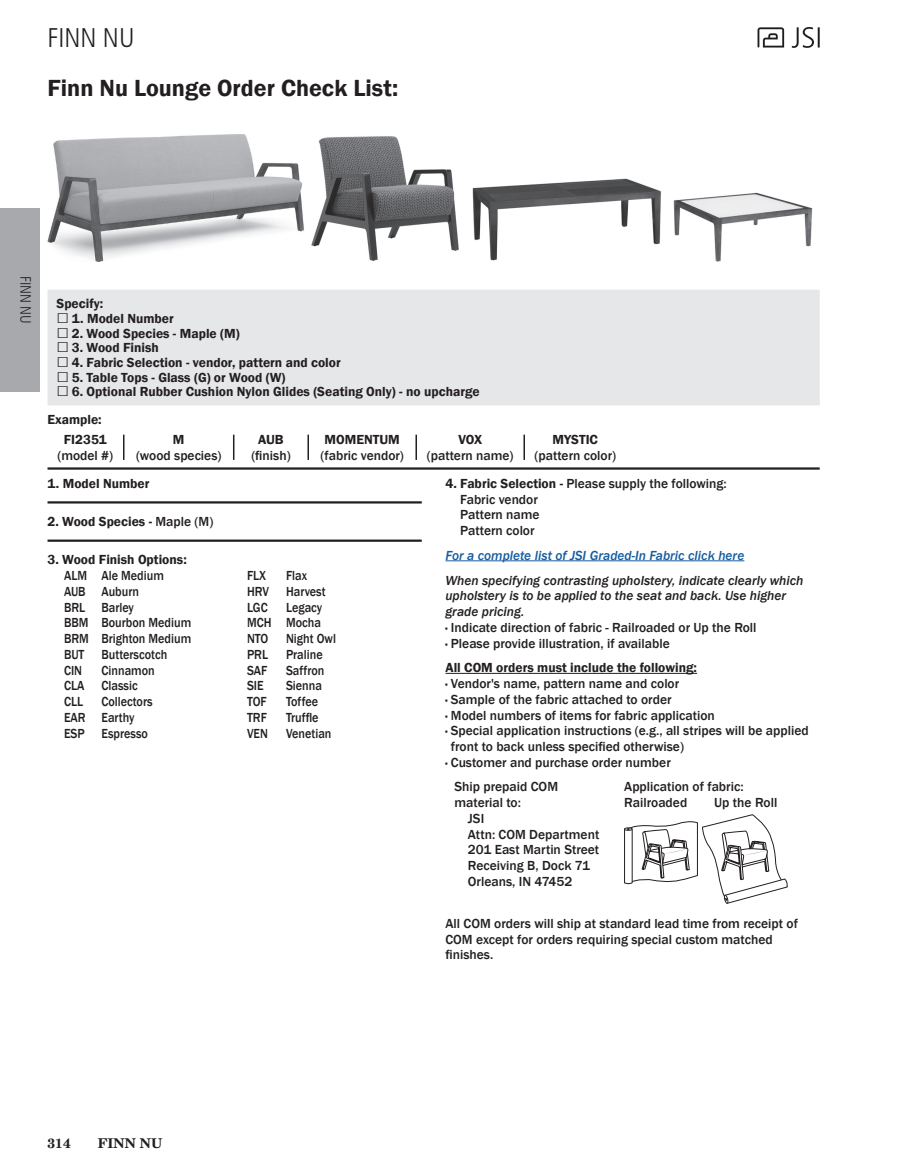
<style>
.page{position:relative;width:918px;height:1175px;background:#fff}
.page>*{position:absolute;margin:0;border:0;box-sizing:border-box;transform-origin:0 0}
.t1{font:300 condensed 27px "Frutiger";color:#231f20}
.Order_Check_List_Hea{font:600 24px "Franklin Gothic";color:#231f20}
.t2{font:300 condensed 15px "Frutiger";color:#231f20}
.Order_Checklist_Text{font:500 13.5px/15.8px "Franklin Gothic";color:#231f20}
.Order_Checklist_Text-2{font:500 13.5px "Franklin Gothic";color:#231f20;scale:.9 1}
.Order_Checklist_Text-3{font:italic 500 13.5px/15.8px "Franklin Gothic";color:#231f20}
.Order_Check_List_Hea-2{font:600 13.5px "Franklin Gothic";color:#231f20}
.Order_Check_List_Hea-3{font:500 13.5px/15.8px "Franklin Gothic";color:#231f20;text-align:center}
.Order_Checklist_Text-4{font:600 13.5px "Franklin Gothic";color:#231f20}
.Order_Checklist_Text-5{font:italic 500 13.5px "Franklin Gothic";color:#175d9e}
.t3{font:700 13.5px "New Century Schlbk";color:#231f20}
.s1{font-weight:500;font-size:21px}
.s2{font-weight:600}
.s3{font-weight:500}
.s4{font-weight:600;font-style:normal}
.s5{font-style:normal}
</style>
<div class="page">
<div style="left:0;top:208px;width:40px;height:184px;background:#a8a9ad"></div>
<svg style="left:792px;top:27px;width:28px;height:21px"></svg>
<svg style="left:758px;top:27px;width:26px;height:21px"></svg>
<hr style="left:48px;top:467px;width:772px;height:2px;background:#231f20">
<div style="left:48px;top:290px;width:772px;height:115px;background:#e6e7e9"></div>
<svg style="left:123px;top:435px;width:1px;height:25px"></svg>
<svg style="left:233px;top:435px;width:1px;height:25px"></svg>
<svg style="left:308px;top:435px;width:1px;height:25px"></svg>
<svg style="left:416px;top:435px;width:1px;height:25px"></svg>
<svg style="left:524px;top:435px;width:1px;height:25px"></svg>
<img style="left:48px;top:134px;width:256px;height:127px">
<img style="left:311px;top:136px;width:148px;height:125px">
<img style="left:674px;top:192px;width:139px;height:69px">
<img style="left:472px;top:178px;width:189px;height:82px">
<hr style="left:48px;top:501px;width:374px;height:2px;background:#231f20">
<hr style="left:48px;top:539px;width:374px;height:3px;background:#231f20">
<hr style="left:445px;top:560px;width:299px;height:1px;background:#175d9e">
<hr style="left:445px;top:673px;width:252px;height:1px;background:#231f20">
<svg style="left:624px;top:814px;width:164px;height:89px"></svg>
<h1 class="t1" style="left:48px;top:23px;width:88px">FINN NU</h1>
<p class="Order_Check_List_Hea" style="left:48px;top:73px;width:352px">Finn Nu Lounge Order Check List:</p>
<p class="t2" style="left:34px;top:276px;width:50px;rotate:90deg">FINN NU</p>
<p class="Order_Check_List_Hea-2" style="left:57px;top:295px;width:48px">Specify:</p>
<p class="Order_Check_List_Hea-2" style="left:57px;top:310px;width:119px"><span class="s1">□</span> 1. Model Number</p>
<p class="Order_Check_List_Hea-2" style="left:57px;top:325px;width:185px"><span class="s1">□</span> 2. Wood Species - Maple (M)</p>
<p class="Order_Check_List_Hea-2" style="left:57px;top:339px;width:104px"><span class="s1">□</span> 3. Wood Finish</p>
<p class="Order_Check_List_Hea-2" style="left:57px;top:354px;width:286px"><span class="s1">□</span> 4. Fabric Selection - vendor, pattern and color</p>
<p class="Order_Check_List_Hea-2" style="left:57px;top:369px;width:231px"><span class="s1">□</span> 5. Table Tops - Glass (G) or Wood (W)</p>
<p class="Order_Check_List_Hea-2" style="left:57px;top:383px;width:425px"><span class="s1">□</span> 6. Optional Rubber Cushion Nylon Glides (Seating Only) - no upcharge</p>
<p class="Order_Check_List_Hea-2" style="left:48px;top:411px;width:56px">Example:</p>
<p class="Order_Check_List_Hea-3" style="left:57px;top:432px;width:57px"><span class="s2">FI2351 </span>(model #)</p>
<p class="Order_Check_List_Hea-3" style="left:136px;top:432px;width:87px"><span class="s2">M<br></span>(wood species)</p>
<p class="Order_Check_List_Hea-3" style="left:251px;top:432px;width:41px"><span class="s2">AUB </span>(finish)</p>
<p class="Order_Check_List_Hea-3" style="left:321px;top:432px;width:85px"><span class="s2">MOMENTUM </span>(fabric vendor)</p>
<p class="Order_Check_List_Hea-3" style="left:427px;top:432px;width:88px"><span class="s2">VOX<br></span>(pattern name)</p>
<p class="Order_Check_List_Hea-3" style="left:535px;top:432px;width:83px"><span class="s2">MYSTIC </span>(pattern color)</p>
<p class="Order_Checklist_Text-4" style="left:48px;top:475px;width:103px">1. Model Number</p>
<p class="Order_Checklist_Text-4" style="left:48px;top:513px;width:167px">2. Wood Species - <span class="s3">Maple (M)</span></p>
<p class="Order_Checklist_Text-4" style="left:48px;top:551px;width:141px">3. Wood Finish Options:</p>
<p class="Order_Checklist_Text-2" style="left:64px;top:567px;width:113px">ALM Ale Medium</p>
<p class="Order_Checklist_Text-2" style="left:247px;top:567px;width:23px">FLX</p>
<p class="Order_Checklist_Text-2" style="left:286px;top:567px;width:25px">Flax</p>
<p class="Order_Checklist_Text-2" style="left:64px;top:583px;width:85px">AUB Auburn</p>
<p class="Order_Checklist_Text-2" style="left:247px;top:583px;width:26px">HRV</p>
<p class="Order_Checklist_Text-2" style="left:286px;top:583px;width:46px">Harvest</p>
<p class="Order_Checklist_Text-2" style="left:64px;top:598px;width:79px">BRL Barley</p>
<p class="Order_Checklist_Text-2" style="left:247px;top:598px;width:25px">LGC</p>
<p class="Order_Checklist_Text-2" style="left:286px;top:598px;width:42px">Legacy</p>
<p class="Order_Checklist_Text-2" style="left:64px;top:614px;width:143px">BBM Bourbon Medium</p>
<p class="Order_Checklist_Text-2" style="left:247px;top:614px;width:84px">MCH Mocha</p>
<p class="Order_Checklist_Text-2" style="left:64px;top:630px;width:143px">BRM Brighton Medium</p>
<p class="Order_Checklist_Text-2" style="left:247px;top:630px;width:25px">NTO</p>
<p class="Order_Checklist_Text-2" style="left:286px;top:630px;width:57px">Night Owl</p>
<p class="Order_Checklist_Text-2" style="left:64px;top:646px;width:24px">BUT</p>
<p class="Order_Checklist_Text-2" style="left:102px;top:646px;width:75px">Butterscotch</p>
<p class="Order_Checklist_Text-2" style="left:247px;top:646px;width:25px">PRL</p>
<p class="Order_Checklist_Text-2" style="left:286px;top:646px;width:42px">Praline</p>
<p class="Order_Checklist_Text-2" style="left:64px;top:661px;width:22px">CIN</p>
<p class="Order_Checklist_Text-2" style="left:102px;top:661px;width:61px">Cinnamon</p>
<p class="Order_Checklist_Text-2" style="left:247px;top:661px;width:24px">SAF</p>
<p class="Order_Checklist_Text-2" style="left:286px;top:661px;width:44px">Saffron</p>
<p class="Order_Checklist_Text-2" style="left:64px;top:677px;width:24px">CLA</p>
<p class="Order_Checklist_Text-2" style="left:102px;top:677px;width:42px">Classic</p>
<p class="Order_Checklist_Text-2" style="left:247px;top:677px;width:20px">SIE</p>
<p class="Order_Checklist_Text-2" style="left:286px;top:677px;width:42px">Sienna</p>
<p class="Order_Checklist_Text-2" style="left:64px;top:693px;width:23px">CLL</p>
<p class="Order_Checklist_Text-2" style="left:102px;top:693px;width:58px">Collectors</p>
<p class="Order_Checklist_Text-2" style="left:247px;top:693px;width:23px">TOF</p>
<p class="Order_Checklist_Text-2" style="left:286px;top:693px;width:37px">Toffee</p>
<p class="Order_Checklist_Text-2" style="left:64px;top:709px;width:80px">EAR Earthy</p>
<p class="Order_Checklist_Text-2" style="left:247px;top:709px;width:24px">TRF</p>
<p class="Order_Checklist_Text-2" style="left:286px;top:709px;width:38px">Truffle</p>
<p class="Order_Checklist_Text-2" style="left:64px;top:724px;width:95px">ESP Espresso</p>
<p class="Order_Checklist_Text-2" style="left:247px;top:724px;width:25px">VEN</p>
<p class="Order_Checklist_Text-2" style="left:286px;top:724px;width:52px">Venetian</p>
<p class="Order_Checklist_Text" style="left:460px;top:475px;width:268px;text-indent:-15px"><span class="s2">4. Fabric Selection -</span> Please supply the following:<br>Fabric vendor<br>Pattern name<br>Pattern color</p>
<p class="Order_Checklist_Text-5" style="left:445px;top:547px;width:300px">For a complete list of JSI Graded-In Fabric click here</p>
<p class="Order_Checklist_Text-3" style="left:445px;top:572px;width:360px">When specifying contrasting upholstery, indicate clearly which upholstery is to be applied to the seat and back. Use higher grade pricing.<br><span class="s4">·</span> <span class="s5">Indicate direction of fabric - Railroaded or Up the Roll<br></span><span class="s4">·</span> <span class="s5">Please provide illustration, if available</span></p>
<p class="Order_Checklist_Text-4" style="left:445px;top:659px;width:253px">All COM orders must include the following:</p>
<p class="Order_Checklist_Text" style="left:445px;top:676px;width:235px"><span class="s2">·</span> Vendor's name, pattern name and color</p>
<p class="Order_Checklist_Text" style="left:445px;top:691px;width:228px"><span class="s2">·</span> Sample of the fabric attached to order</p>
<p class="Order_Checklist_Text" style="left:445px;top:707px;width:271px"><span class="s2">·</span> Model numbers of items for fabric application</p>
<p class="Order_Checklist_Text" style="left:451px;top:723px;width:359px;text-indent:-5px"><span class="s2">·</span> Special application instructions (e.g., all stripes will be applied front to back unless specified otherwise)</p>
<p class="Order_Checklist_Text" style="left:445px;top:754px;width:227px"><span class="s2">·</span> Customer and purchase order number</p>
<p class="Order_Checklist_Text" style="left:454px;top:779px;width:105px">Ship prepaid COM</p>
<p class="Order_Checklist_Text" style="left:454px;top:795px;width:68px">material to:</p>
<p class="Order_Checklist_Text" style="left:468px;top:810px;width:18px">JSI</p>
<p class="Order_Checklist_Text" style="left:468px;top:826px;width:133px">Attn: COM Department</p>
<p class="Order_Checklist_Text" style="left:468px;top:842px;width:133px">201 East Martin Street</p>
<p class="Order_Checklist_Text" style="left:468px;top:858px;width:124px">Receiving B, Dock 71</p>
<p class="Order_Checklist_Text" style="left:468px;top:873px;width:106px">Orleans, IN 47452</p>
<p class="Order_Checklist_Text" style="left:624px;top:779px;width:121px">Application of fabric:<br>Railroaded</p>
<p class="Order_Checklist_Text" style="left:714px;top:795px;width:65px">Up the Roll</p>
<p class="Order_Checklist_Text" style="left:445px;top:915px;width:354px">All COM orders will ship at standard lead time from receipt of<br>COM except for orders requiring special custom matched finishes.</p>
<p class="t3" style="left:48px;top:1134px;width:25px">314</p>
<p class="t3" style="left:98px;top:1134px;width:66px">FINN NU</p>
</div>
